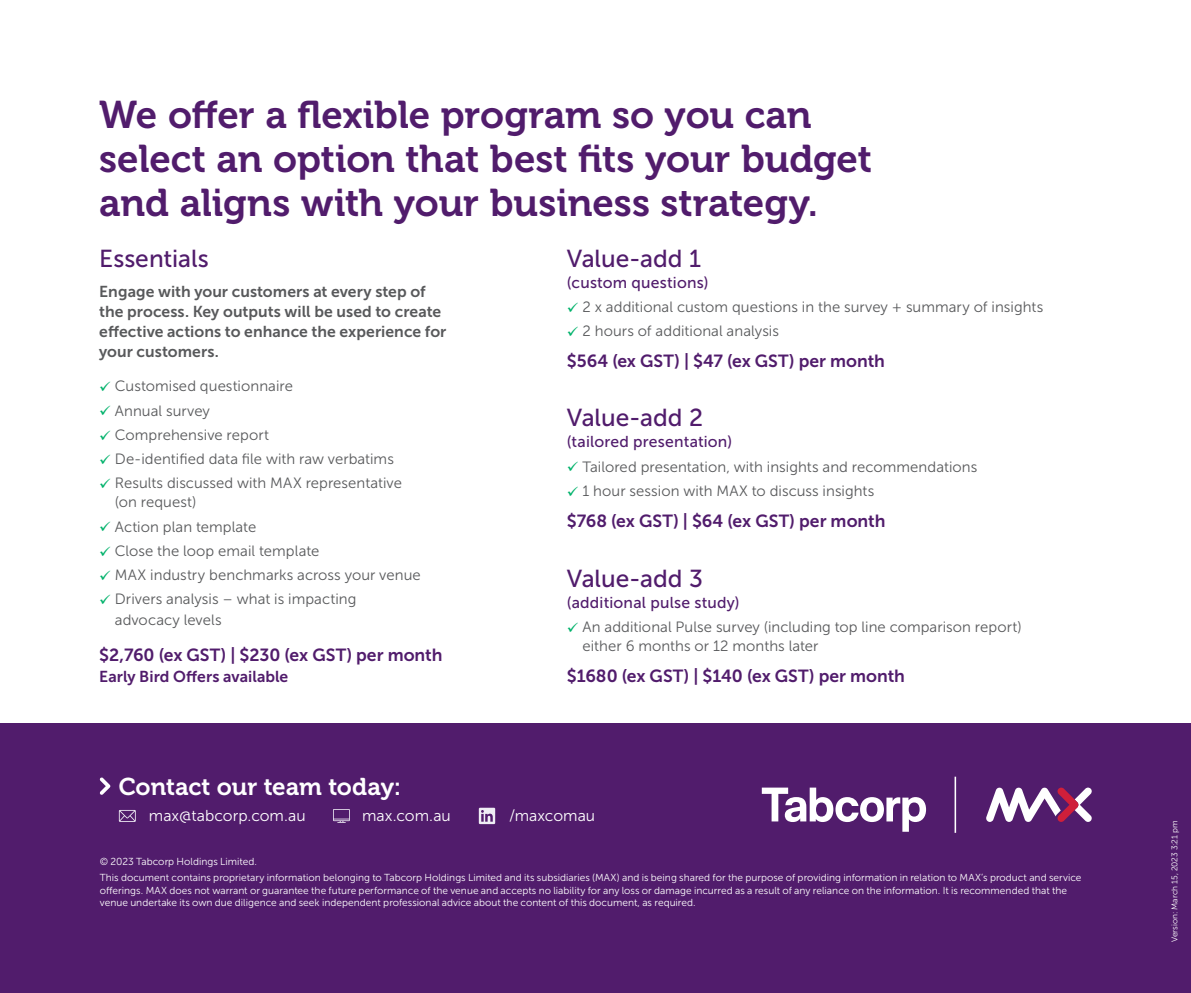
<style>
.page{position:relative;width:1191px;height:993px;background:#fff}
.page>*{position:absolute;margin:0;border:0;box-sizing:border-box;transform-origin:0 0}
.t1{font:38.5px/43.8px "Museo 700";letter-spacing:-.005em;color:#511c6c}
.t2{font:24.5px "Museo Sans 500";color:#511c6c}
.t3{font:24.15px "Museo 700";letter-spacing:-.005em;color:#fff}
.t4{font:17.5px "Museo Sans 700";color:#511c6c}
.t5{font:15.75px/20.1px "Museo Sans 700";letter-spacing:.005em;color:#58595b}
.t6{font:15.75px "Museo Sans 500";letter-spacing:.015em;color:#511c6c}
.t7{font:15.75px "Museo Sans 300";letter-spacing:.005em;color:#fff}
.t8{font:15.75px "Museo Sans 700";letter-spacing:.005em;color:#511c6c}
.t9{font:14.88px/19.2px "Museo Sans 300";letter-spacing:.005em;color:#58595b}
.t10{font:10.15px/15.9px "Museo Sans 300";color:#fff}
.t11{font:8.4px "Museo Sans 300";color:#fff}
.s1{color:#00b26b}
</style>
<div class="page">
<div style="left:0;top:723px;width:1191px;height:269px;background:#511c6c"></div>
<svg style="left:119px;top:810px;width:17px;height:11px"></svg>
<svg style="left:333px;top:809px;width:17px;height:13px"></svg>
<svg style="left:479px;top:807px;width:16px;height:16px"></svg>
<svg style="left:100px;top:777px;width:10px;height:17px"></svg>
<svg style="left:986px;top:787px;width:106px;height:34px"></svg>
<hr style="left:954px;top:776px;width:2px;height:56px;background:#fff">
<svg style="left:762px;top:787px;width:164px;height:44px"></svg>
<h1 class="t1" style="left:99px;top:93px;width:774px">We offer a flexible program so you can select an option that best fits your budget and aligns with your business strategy.</h1>
<h2 class="t2" style="left:99px;top:245px;width:111px">Essentials</h2>
<p class="t5" style="left:99px;top:281px;width:349px">Engage with your customers at every step of the process. Key outputs will be used to create effective actions to enhance the experience for your customers.</p>
<p class="t9" style="left:99px;top:376px;width:195px"><span class="s1">✓</span> Customised questionnaire</p>
<p class="t9" style="left:99px;top:401px;width:112px"><span class="s1">✓</span> Annual survey</p>
<p class="t9" style="left:99px;top:425px;width:171px"><span class="s1">✓</span> Comprehensive report</p>
<p class="t9" style="left:99px;top:449px;width:296px"><span class="s1">✓</span> De-identified data file with raw verbatims</p>
<p class="t9" style="left:115px;top:473px;width:289px;text-indent:-16px"><span class="s1">✓</span> Results discussed with MAX representative (on request)</p>
<p class="t9" style="left:99px;top:517px;width:158px"><span class="s1">✓</span> Action plan template</p>
<p class="t9" style="left:99px;top:541px;width:221px"><span class="s1">✓</span> Close the loop email template</p>
<p class="t9" style="left:99px;top:565px;width:323px"><span class="s1">✓</span> MAX industry benchmarks across your venue</p>
<p class="t9" style="left:115px;top:588px;width:243px;line-height:21px;text-indent:-16px"><span class="s1">✓</span> Drivers analysis – what is impacting advocacy levels</p>
<p class="t4" style="left:99px;top:645px;width:345px">$2,760 (ex GST) | $230 (ex GST) per month</p>
<p class="t8" style="left:99px;top:668px;width:191px">Early Bird Offers available</p>
<h2 class="t2" style="left:567px;top:245px;width:136px">Value-add 1</h2>
<p class="t6" style="left:567px;top:273px;width:143px">(custom questions)</p>
<p class="t9" style="left:567px;top:297px;width:478px"><span class="s1">✓</span> 2 x additional custom questions in the survey + summary of insights</p>
<p class="t9" style="left:567px;top:322px;width:213px"><span class="s1">✓</span> 2 hours of additional analysis</p>
<p class="t4" style="left:567px;top:351px;width:319px">$564 (ex GST) | $47 (ex GST) per month</p>
<h2 class="t2" style="left:567px;top:404px;width:138px">Value-add 2</h2>
<p class="t6" style="left:567px;top:433px;width:167px">(tailored presentation)</p>
<p class="t9" style="left:567px;top:457px;width:412px"><span class="s1">✓</span> Tailored presentation, with insights and recommendations</p>
<p class="t9" style="left:567px;top:481px;width:309px"><span class="s1">✓</span> 1 hour session with MAX to discuss insights</p>
<p class="t4" style="left:567px;top:511px;width:320px">$768 (ex GST) | $64 (ex GST) per month</p>
<h2 class="t2" style="left:567px;top:564px;width:138px">Value-add 3</h2>
<p class="t6" style="left:567px;top:593px;width:174px">(additional pulse study)</p>
<p class="t9" style="left:582px;top:617px;width:441px;text-indent:-16px"><span class="s1">✓</span> An additional Pulse survey (including top line comparison report) either 6 months or 12 months later</p>
<p class="t4" style="left:567px;top:666px;width:339px">$1680 (ex GST) | $140 (ex GST) per month</p>
<h3 class="t3" style="left:119px;top:772px;width:284px">Contact our team today:</h3>
<p class="t7" style="left:149px;top:806px;width:158px">max@tabcorp.com.au</p>
<p class="t7" style="left:362px;top:806px;width:90px">max.com.au</p>
<p class="t7" style="left:509px;top:806px;width:88px">/maxcomau</p>
<p class="t10" style="left:100px;top:853px;width:983px">© 2023 Tabcorp Holdings Limited.<br>This document contains proprietary information belonging to Tabcorp Holdings Limited and its subsidiaries (MAX) and is being shared for the purpose of providing information in relation to MAX’s product and service</p>
<p class="t10" style="left:100px;top:883px;width:968px;line-height:12.2px">offerings. MAX does not warrant or guarantee the future performance of the venue and accepts no liability for any loss or damage incurred as a result of any reliance on the information. It is recommended that the venue undertake its own due diligence and seek independent professional advice about the content of this document, as required.</p>
<p class="t11" style="left:1170px;top:941px;width:123px;rotate:-90deg">Version: March 15, 2023 3:21 pm</p>
</div>
